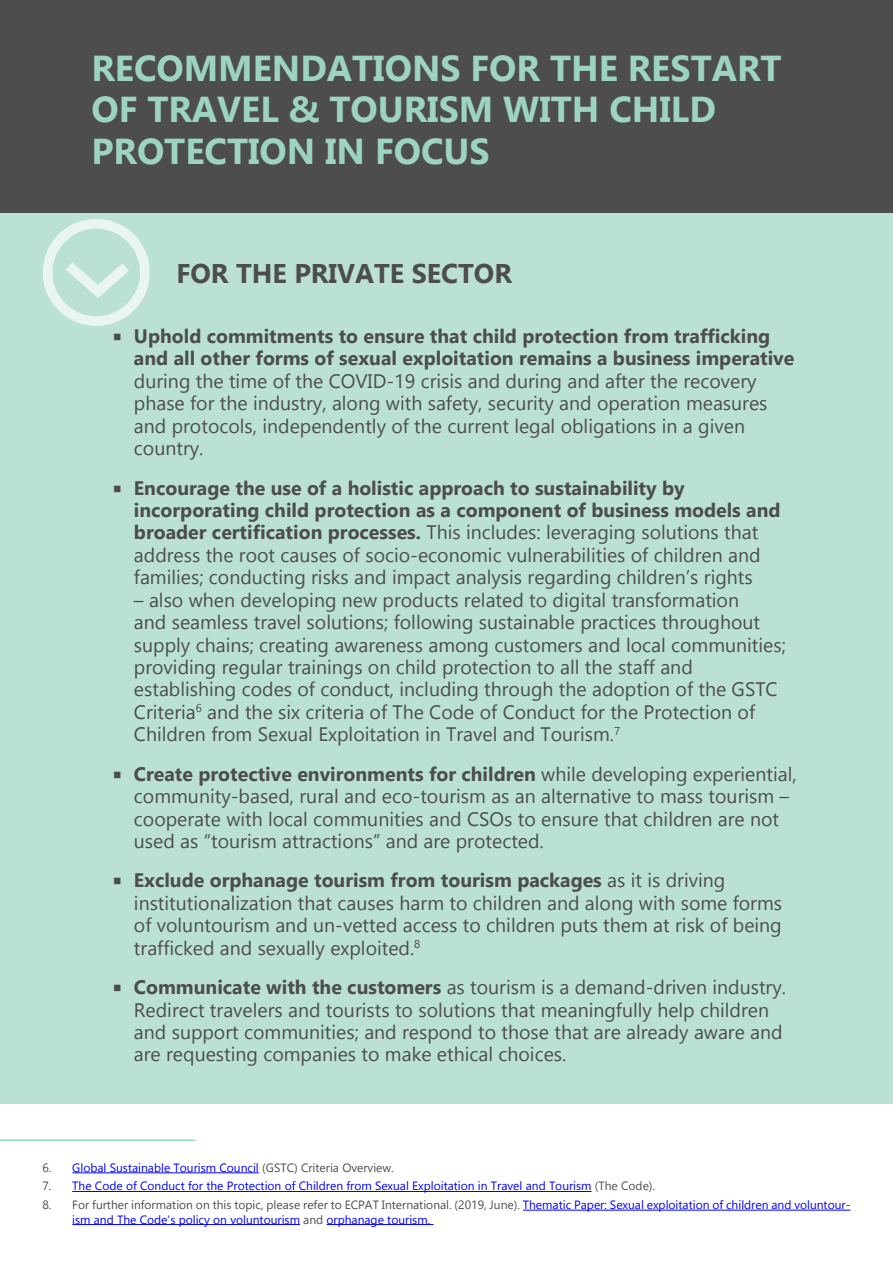
<style>
.page{position:relative;width:893px;height:1263px;background:#fff}
.page>*{position:absolute;margin:0;border:0;box-sizing:border-box;transform-origin:0 0}
.t1{font:700 36px/41.4px "Gadugi";color:#9dd4c1}
.t2{font:700 27px "Gadugi";color:#4d4d4d}
.t3{font:19.5px/22.4px "Gadugi";color:#4d4d4d}
.t4{font:700 19.5px/22.5px "Gadugi";color:#4d4d4d}
.t5{font:12px/14.4px "Gadugi";color:#00f}
.s1{font-weight:700}
.s2{color:#4d4d4d}
</style>
<div class="page">
<div style="left:0;top:0;width:893px;height:217px;background:#4d4d4d"></div>
<div style="left:0;top:213px;width:893px;height:890px;background:#bae1d4"></div>
<hr style="left:0;top:1139px;width:196px;height:2px;background:#9dd4c1">
<hr style="left:72px;top:1172px;width:187px;height:1px;background:#00f">
<hr style="left:72px;top:1191px;width:520px;height:1px;background:#00f">
<hr style="left:523px;top:1210px;width:327px;height:1px;background:#00f">
<hr style="left:72px;top:1224px;width:228px;height:1px;background:#00f">
<hr style="left:327px;top:1224px;width:107px;height:1px;background:#00f">
<div style="left:43px;top:219px;width:107px;height:107px;border:10px solid #fff;border-radius:50%"></div>
<svg style="left:59px;top:262px;width:77px;height:42px"></svg>
<h1 class="t1" style="left:91px;top:47px;width:692px">RECOMMENDATIONS FOR THE RESTART<br>OF TRAVEL &amp; TOURISM WITH CHILD<br>PROTECTION IN FOCUS</h1>
<h2 class="t2" style="left:176px;top:257px;width:337px">FOR THE PRIVATE SECTOR</h2>
<p class="t4" style="left:134px;top:325px;width:662px">Uphold commitments to ensure that child protection from trafficking and all other forms of sexual exploitation remains a business imperative</p>
<p class="t3" style="left:134px;top:370px;width:635px">during the time of the COVID-19 crisis and during and after the recovery phase for the industry, along with safety, security and operation measures and protocols, independently of the current legal obligations in a given country.</p>
<p class="t3" style="left:134px;top:476px;width:648px"><span class="s1">Encourage the use of a holistic approach to sustainability by incorporating child protection as a component of business models and broader certification processes.</span> This includes: leveraging solutions that address the root causes of socio-economic vulnerabilities of children and families; conducting risks and impact analysis regarding children’s rights</p>
<p class="t3" style="left:134px;top:588px;width:653px">– also when developing new products related to digital transformation<br>and seamless travel solutions; following sustainable practices throughout supply chains; creating awareness among customers and local communities; providing regular trainings on child protection to all the staff and establishing codes of conduct, including through the adoption of the GSTC Criteria<sup>6</sup> and the six criteria of The Code of Conduct for the Protection of Children from Sexual Exploitation in Travel and Tourism.<sup>7</sup></p>
<p class="t3" style="left:134px;top:762px;width:664px"><span class="s1">Create protective environments for children</span> while developing experiential, community-based, rural and eco-tourism as an alternative to mass tourism – cooperate with local communities and CSOs to ensure that children are not used as “tourism attractions” and are protected.</p>
<p class="t3" style="left:134px;top:869px;width:650px"><span class="s1">Exclude orphanage tourism from tourism packages</span> as it is driving institutionalization that causes harm to children and along with some forms of voluntourism and un-vetted access to children puts them at risk of being trafficked and sexually exploited.<sup>8</sup></p>
<p class="t3" style="left:134px;top:976px;width:654px"><span class="s1">Communicate with the customers</span> as tourism is a demand-driven industry.<br>Redirect travelers and tourists to solutions that meaningfully help children and support communities; and respond to those that are already aware and are requesting companies to make ethical choices.</p>
<p class="t5" style="left:43px;top:1160px;width:353px"><span class="s2">6.</span> Global Sustainable Tourism Council <span class="s2">(GSTC) Criteria Overview.</span></p>
<p class="t5" style="left:43px;top:1179px;width:614px"><span class="s2">7.</span> The Code of Conduct for the Protection of Children from Sexual Exploitation in Travel and Tourism <span class="s2">(The Code).</span></p>
<p class="t5" style="left:72px;top:1197px;width:780px;text-indent:-30px"><span class="s2">8. For further information on this topic, please refer to ECPAT International. (2019, June).</span> Thematic Paper: Sexual exploitation of children and voluntour&shy;ism and The Code’s policy on voluntourism <span class="s2">and</span> orphanage tourism.</p>
</div>
